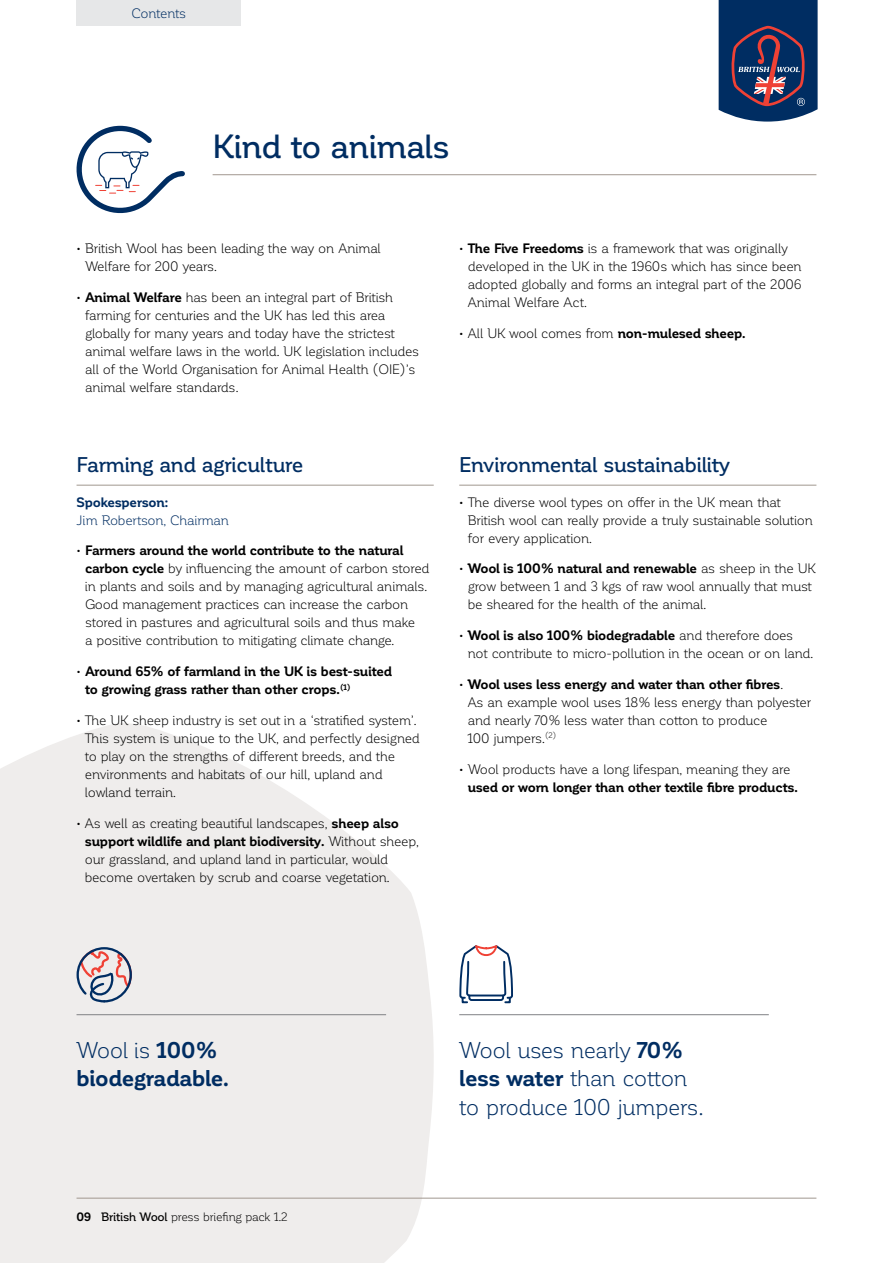
<style>
.page{position:relative;width:893px;height:1263px;background:#fff}
.page>*{position:absolute;margin:0;border:0;box-sizing:border-box;transform-origin:0 0}
.t1{font:500 33px "Corporative";letter-spacing:-.015em;color:#002d62}
.t2{font:22.5px/28.5px "Corporative";letter-spacing:-.025em;color:#002d62}
.t3{font:700 22.5px/28.5px "Corporative";letter-spacing:-.02em;color:#002d62}
.t4{font:500 21px "Corporative";letter-spacing:-.02em;color:#002d62}
.t5{font:13.5px/18px "Corporative";letter-spacing:-.025em;color:#000}
.t6{font:700 13.5px/18px "Corporative";letter-spacing:-.02em;color:#000}
.t7{font:13.5px "Corporative";letter-spacing:-.02em;color:#002d62}
.t8{font:700 13.5px "Corporative";letter-spacing:-.025em;color:#002d62}
.t9{font:12px "Corporative";letter-spacing:-.035em;color:#000}
.s1{font-weight:700}
.s2{font-weight:400}
.s3{font-weight:500}
</style>
<div class="page">
<svg style="left:0;top:723px;width:435px;height:540px;background:#f0efee"></svg>
<hr style="left:77px;top:1198px;width:739px;height:1px;background:#a1978f">
<svg style="left:719px;top:0;width:99px;height:122px;background:#283c67"></svg>
<hr style="left:213px;top:174px;width:603px;height:1px;background:#a1978f">
<hr style="left:77px;top:1014px;width:309px;height:1px;background:#808285">
<hr style="left:459px;top:1014px;width:310px;height:1px;background:#808285">
<svg style="left:459px;top:945px;width:54px;height:59px"></svg>
<svg style="left:75px;top:946px;width:58px;height:58px;background:#c6bec5"></svg>
<hr style="left:77px;top:485px;width:357px;height:1px;background:#a1978f">
<hr style="left:459px;top:485px;width:357px;height:1px;background:#a1978f">
<svg style="left:77px;top:126px;width:108px;height:87px"></svg>
<div style="left:77px;top:0;width:164px;height:26px;background:#e6e7e8"></div>
<p class="t7" style="left:132px;top:6px;width:56px">Contents</p>
<h1 class="t1" style="left:213px;top:129px;width:239px">Kind to animals</h1>
<p class="t5" style="left:85px;top:239px;width:297px;text-indent:-9px">• British Wool has been leading the way on Animal<br>Welfare for 200 years.</p>
<p class="t5" style="left:85px;top:288px;width:336px;text-indent:-9px">• <span class="s1">Animal Welfare</span> has been an integral part of British farming for centuries and the UK has led this area globally for many years and today have the strictest animal welfare laws in the world. UK legislation includes all of the World Organisation for Animal Health (OIE)’s animal welfare standards.</p>
<h3 class="t4" style="left:77px;top:453px;width:228px">Farming and agriculture</h3>
<p class="t8" style="left:77px;top:494px;width:93px">Spokesperson:</p>
<p class="t7" style="left:77px;top:513px;width:154px">Jim Robertson, Chairman</p>
<p class="t5" style="left:85px;top:542px;width:346px;text-indent:-9px">• <span class="s1">Farmers around the world contribute to the natural carbon cycle</span> by influencing the amount of carbon stored in plants and soils and by managing agricultural animals.<br>Good management practices can increase the carbon stored in pastures and agricultural soils and thus make<br>a positive contribution to mitigating climate change.</p>
<p class="t6" style="left:85px;top:663px;width:308px;text-indent:-9px"><span class="s2">•</span> Around 65% of farmland in the UK is best-suited to growing grass rather than other crops.<sup>(1)</sup></p>
<p class="t5" style="left:85px;top:711px;width:337px;text-indent:-8px">• The UK sheep industry is set out in a ‘stratified system’.<br>This system is unique to the UK, and perfectly designed to play on the strengths of different breeds, and the environments and habitats of our hill, upland and lowland terrain.</p>
<p class="t5" style="left:85px;top:814px;width:335px;text-indent:-8px">• As well as creating beautiful landscapes, <span class="s1">sheep also support wildlife and plant biodiversity.</span> Without sheep, our grassland, and upland land in particular, would become overtaken by scrub and coarse vegetation.</p>
<p class="t5" style="left:468px;top:239px;width:336px;text-indent:-9px">• <span class="s1">The Five Freedoms</span> is a framework that was originally developed in the UK in the 1960s which has since been adopted globally and forms an integral part of the 2006<br>Animal Welfare Act.</p>
<p class="t5" style="left:459px;top:324px;width:288px">• All UK wool comes from <span class="s1">non-mulesed sheep.</span></p>
<h3 class="t4" style="left:459px;top:453px;width:273px">Environmental sustainability</h3>
<p class="t5" style="left:468px;top:493px;width:347px;text-indent:-9px">• The diverse wool types on offer in the UK mean that<br>British wool can really provide a truly sustainable solution for every application.</p>
<p class="t5" style="left:468px;top:560px;width:350px;text-indent:-9px">• <span class="s1">Wool is 100% natural and renewable</span> as sheep in the UK grow between 1 and 3 kgs of raw wool annually that must be sheared for the health of the animal.</p>
<p class="t5" style="left:468px;top:626px;width:347px;text-indent:-9px">• <span class="s1">Wool is also 100% biodegradable</span> and therefore does not contribute to micro-pollution in the ocean or on land.</p>
<p class="t5" style="left:468px;top:675px;width:345px;text-indent:-9px">• <span class="s1">Wool uses less energy and water than other fibres</span>.<br>As an example wool uses 18% less energy than polyester and nearly 70% less water than cotton to produce<br>100 jumpers.<sup>(2)</sup></p>
<p class="t5" style="left:459px;top:760px;width:333px">• Wool products have a long lifespan, meaning they are</p>
<p class="t6" style="left:468px;top:778px;width:332px">used or worn longer than other textile fibre products.</p>
<h2 class="t3" style="left:77px;top:1036px;width:154px"><span class="s2">Wool is</span> 100% biodegradable.</h2>
<h2 class="t2" style="left:459px;top:1036px;width:246px">Wool uses nearly <span class="s1">70% less water</span> than cotton to produce 100 jumpers.</h2>
<p class="t9" style="left:77px;top:1211px;width:213px"><span class="s1">09</span> <span class="s3">British Wool</span> press briefing pack 1.2</p>
</div>
